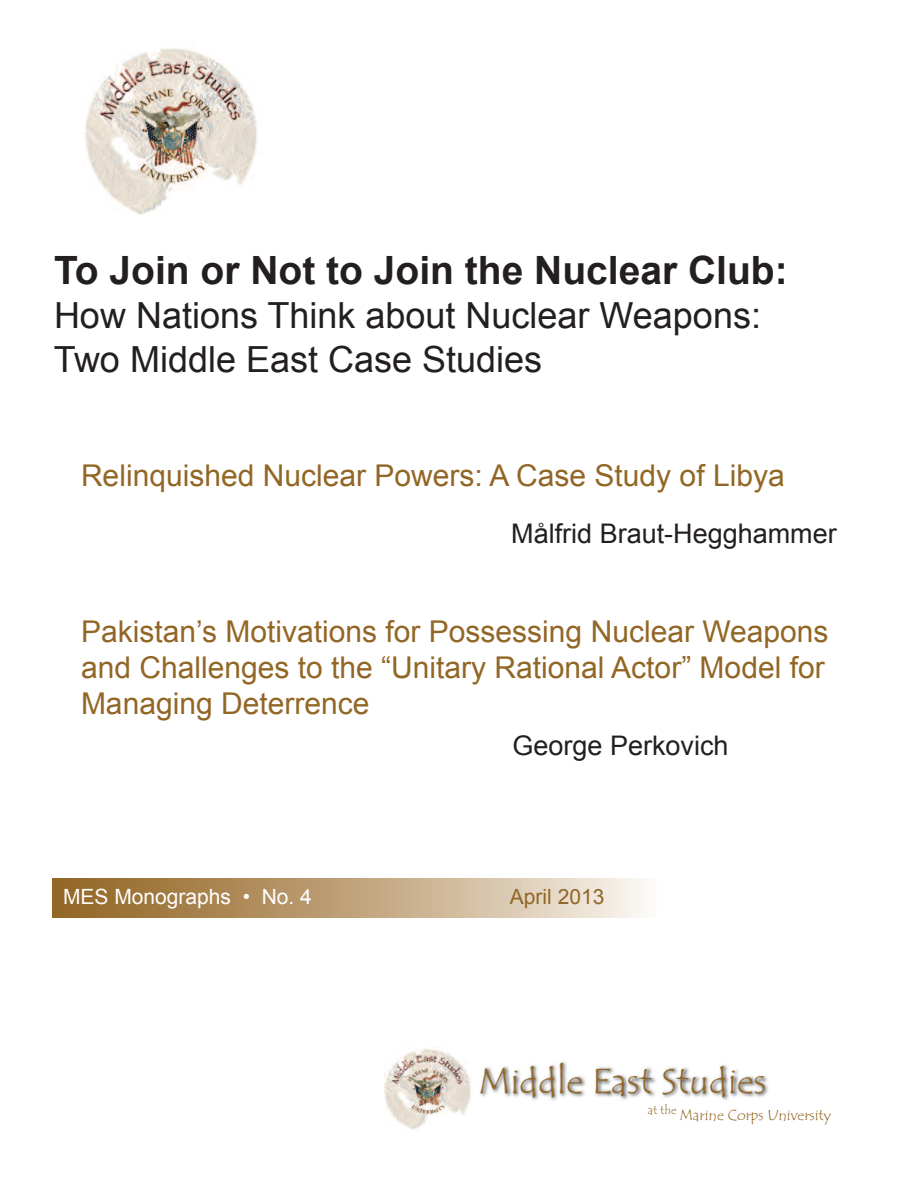
<style>
.page{position:relative;width:918px;height:1188px;background:#fff}
.page>*{position:absolute;margin:0;border:0;box-sizing:border-box;transform-origin:0 0}
.t1{font:700 39px "Arial";color:#231f20}
.t2{font:36px/43.2px "Arial";color:#231f20}
.t3{font:36px "Tempus Sans ITC";color:#926625}
.t4{font:30px/36px "Arial";color:#926625}
.t5{font:27px "Arial";color:#231f20}
.t6{font:21px "Arial";color:#fff}
.t7{font:21px "Arial";color:#926625}
.t8{font:15px "Tempus Sans ITC";color:#926625}
</style>
<div class="page">
<img style="left:84px;top:48px;width:174px;height:167px">
<img style="left:480px;top:1062px;width:288px;height:38px">
<div style="left:52px;top:879px;width:604px;height:39px;background:linear-gradient(to right,#8e5e19,#f7f1ea)"></div>
<img style="left:385px;top:1046px;width:86px;height:84px">
<h1 class="t1" style="left:54px;top:248px;width:735px">To Join or Not to Join the Nuclear Club:</h1>
<p class="t2" style="left:54px;top:294px;width:709px">How Nations Think about Nuclear Weapons:<br>Two Middle East Case Studies</p>
<p class="t4" style="left:81px;top:457px;width:705px">Relinquished Nuclear Powers: A Case Study of Libya</p>
<p class="t5" style="left:511px;top:519px;width:327px">Målfrid Braut-Hegghammer</p>
<p class="t4" style="left:81px;top:614px;width:749px">Pakistan’s Motivations for Possessing Nuclear Weapons and Challenges to the “Unitary Rational Actor” Model for<br>Managing Deterrence</p>
<p class="t5" style="left:513px;top:731px;width:218px">George Perkovich</p>
<p class="t6" style="left:63px;top:885px;width:250px">MES Monographs • No. 4</p>
<p class="t7" style="left:510px;top:885px;width:96px">April 2013</p>
<p class="t3" style="left:478px;top:1058px;width:289px">Middle East Studies</p>
<p class="t8" style="left:648px;top:1106px;width:185px"><sup>at</sup> <sup>the</sup> Marine Corps University</p>
</div>
